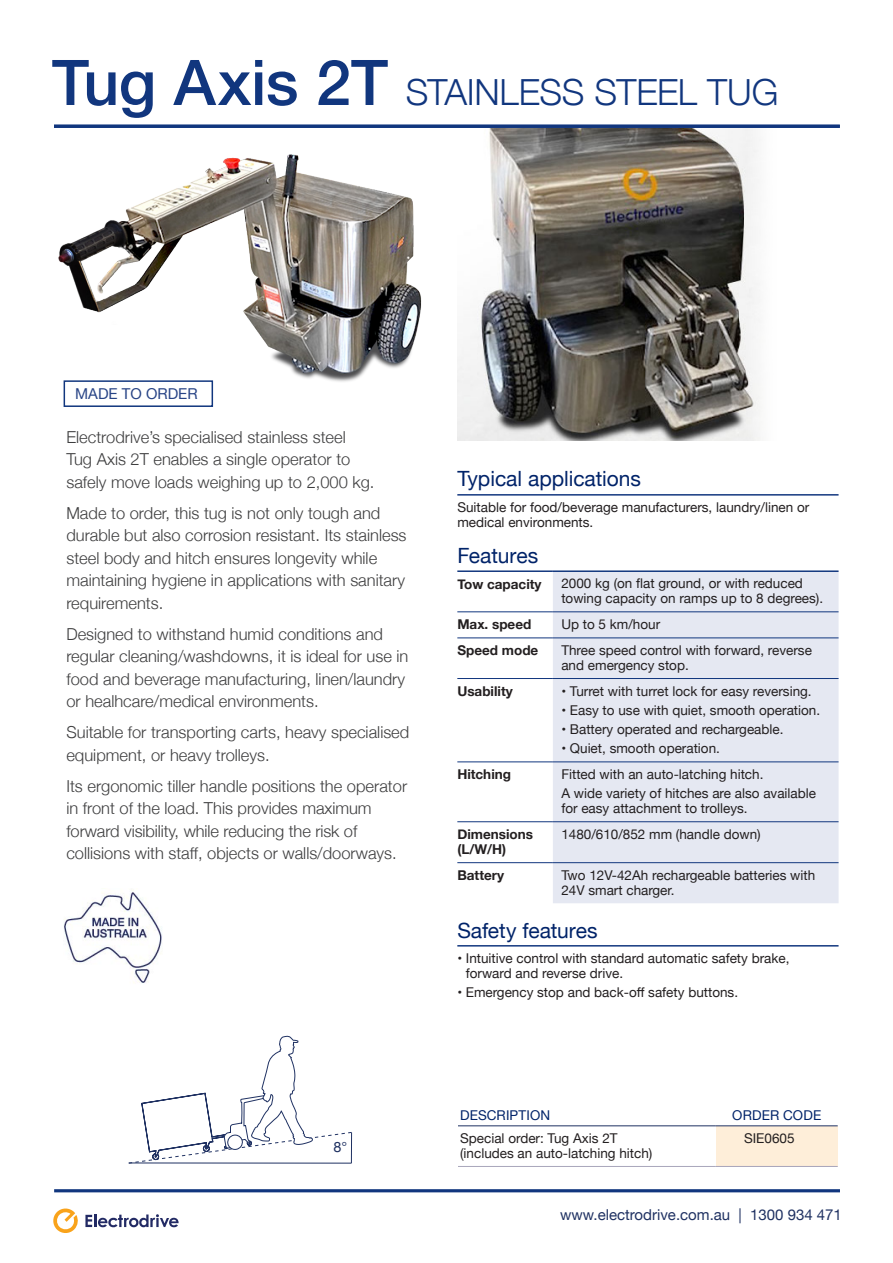
<style>
.page{position:relative;width:893px;height:1263px;background:#fff}
.page>*{position:absolute;margin:0;border:0;box-sizing:border-box;transform-origin:0 0}
.Heading_1{font:300 36px "Helvetica Neue";letter-spacing:-.01em;color:#11367e}
.TH{font:21px "Helvetica Neue";color:#002369}
.intro{font:300 16.5px/22.5px "Helvetica Neue";color:#3e3e3f}
.t1{font:15px "Helvetica Neue";color:#1f3162}
.intro-2{font:15px "Helvetica Neue";color:#284486}
.Bullets{font:14.4px "Helvetica Neue";color:#1f3162}
.TD_body{font:13.5px/15px "Helvetica Neue";color:#231f20}
.Table_Body{font:13.5px/15px "Helvetica Neue";color:#231f20}
.Body_bullets{font:13.5px/15px "Helvetica Neue";color:#231f20}
.TD_body-2{font:700 13.5px/15px "Helvetica Neue";color:#231f20}
.TH_price{font:13.5px "Helvetica Neue";letter-spacing:.01em;color:#002369}
.s1{font-weight:500;font-size:63px}
</style>
<div class="page">
<hr style="left:54px;top:1189px;width:786px;height:3px;background:#11367e">
<svg style="left:53px;top:1208px;width:25px;height:25px"></svg>
<svg style="left:85px;top:1214px;width:94px;height:13px"></svg>
<img style="left:458px;top:128px;width:302px;height:312px">
<hr style="left:457px;top:494px;width:382px;height:2px;background:#11367e">
<div style="left:553px;top:572px;width:285px;height:331px;background:#e5e8f2"></div>
<hr style="left:457px;top:762px;width:96px;height:1px;background:#11367e">
<hr style="left:553px;top:762px;width:285px;height:1px;background:#11367e">
<hr style="left:457px;top:821px;width:96px;height:1px;background:#11367e">
<hr style="left:553px;top:821px;width:285px;height:1px;background:#11367e">
<hr style="left:457px;top:862px;width:96px;height:1px;background:#11367e">
<hr style="left:553px;top:862px;width:285px;height:1px;background:#11367e">
<hr style="left:457px;top:570px;width:96px;height:2px;background:#11367e">
<hr style="left:553px;top:570px;width:285px;height:2px;background:#11367e">
<hr style="left:457px;top:612px;width:96px;height:1px;background:#11367e">
<hr style="left:553px;top:612px;width:285px;height:1px;background:#11367e">
<hr style="left:457px;top:638px;width:96px;height:1px;background:#11367e">
<hr style="left:553px;top:638px;width:285px;height:1px;background:#11367e">
<hr style="left:457px;top:678px;width:96px;height:1px;background:#11367e">
<hr style="left:553px;top:678px;width:285px;height:1px;background:#11367e">
<hr style="left:457px;top:945px;width:382px;height:1px;background:#11367e">
<img style="left:64px;top:890px;width:98px;height:93px">
<svg style="left:128px;top:1035px;width:224px;height:129px"></svg>
<div style="left:716px;top:1126px;width:122px;height:40px;background:#feeed9"></div>
<hr style="left:458px;top:1125px;width:258px;height:1px;background:#1f3162">
<hr style="left:716px;top:1125px;width:122px;height:1px;background:#1f3162">
<hr style="left:458px;top:1166px;width:258px;height:1px;background:#a8a6bb">
<hr style="left:716px;top:1166px;width:122px;height:1px;background:#a8a6bb">
<img style="left:58px;top:154px;width:364px;height:235px">
<div style="left:64px;top:380px;width:149px;height:27px;border:2px solid #11367e"></div>
<hr style="left:54px;top:125px;width:786px;height:3px;background:#11367e">
<p class="Heading_1" style="left:52px;top:63px;width:728px"><span class="s1">Tug Axis 2T</span> STAINLESS STEEL TUG</p>
<p class="intro-2" style="left:75px;top:383px;width:124px">MADE TO ORDER</p>
<p class="intro" style="left:66px;top:424px;width:310px">Electrodrive’s specialised stainless steel<br>Tug Axis 2T enables a single operator to safely move loads weighing up to 2,000 kg.</p>
<p class="intro" style="left:66px;top:500px;width:342px">Made to order, this tug is not only tough and durable but also corrosion resistant. Its stainless steel body and hitch ensures longevity while maintaining hygiene in applications with sanitary requirements.</p>
<p class="intro" style="left:66px;top:621px;width:343px">Designed to withstand humid conditions and regular cleaning/washdowns, it is ideal for use in food and beverage manufacturing, linen/laundry or healhcare/medical environments.</p>
<p class="intro" style="left:66px;top:720px;width:344px">Suitable for transporting carts, heavy specialised equipment, or heavy trolleys.</p>
<p class="intro" style="left:66px;top:773px;width:342px">Its ergonomic tiller handle positions the operator in front of the load. This provides maximum forward visibility, while reducing the risk of collisions with staff, objects or walls/doorways.</p>
<p class="Bullets" style="left:333px;top:1136px;width:15px">8°</p>
<p class="TH" style="left:457px;top:463px;width:185px">Typical applications</p>
<p class="TD_body" style="left:457px;top:500px;width:354px">Suitable for food/beverage manufacturers, laundry/linen or medical environments.</p>
<p class="TH" style="left:457px;top:541px;width:82px">Features</p>
<p class="TD_body-2" style="left:457px;top:577px;width:86px">Tow capacity</p>
<p class="Table_Body" style="left:561px;top:577px;width:263px">2000 kg (on flat ground, or with reduced towing capacity on ramps up to 8 degrees).</p>
<p class="TD_body-2" style="left:457px;top:617px;width:75px">Max. speed</p>
<p class="TD_body" style="left:561px;top:617px;width:100px">Up to 5 km/hour</p>
<p class="TD_body-2" style="left:457px;top:643px;width:82px">Speed mode</p>
<p class="TD_body" style="left:561px;top:643px;width:252px">Three speed control with forward, reverse and emergency stop.</p>
<p class="TD_body-2" style="left:457px;top:684px;width:57px">Usability</p>
<p class="TD_body" style="left:561px;top:684px;width:252px">• Turret with turret lock for easy reversing.</p>
<p class="TD_body" style="left:561px;top:703px;width:260px">• Easy to use with quiet, smooth operation.</p>
<p class="TD_body" style="left:561px;top:723px;width:224px">• Battery operated and rechargeable.</p>
<p class="TD_body" style="left:561px;top:742px;width:160px">• Quiet, smooth operation.</p>
<p class="TD_body-2" style="left:457px;top:767px;width:55px">Hitching</p>
<p class="Body_bullets" style="left:561px;top:767px;width:204px">Fitted with an auto-latching hitch.</p>
<p class="Body_bullets" style="left:561px;top:787px;width:256px">A wide variety of hitches are also available for easy attachment to trolleys.</p>
<p class="TD_body-2" style="left:457px;top:827px;width:77px">Dimensions (L/W/H)</p>
<p class="TD_body" style="left:561px;top:827px;width:201px">1480/610/852 mm (handle down)</p>
<p class="TD_body-2" style="left:457px;top:868px;width:48px">Battery</p>
<p class="TD_body" style="left:561px;top:868px;width:255px">Two 12V-42Ah rechargeable batteries with<br>24V smart charger.</p>
<p class="TH" style="left:457px;top:915px;width:142px">Safety features</p>
<p class="TD_body" style="left:466px;top:951px;width:325px;text-indent:-9px">• Intuitive control with standard automatic safety brake, forward and reverse drive.</p>
<p class="TD_body" style="left:457px;top:986px;width:282px">• Emergency stop and back-off safety buttons.</p>
<p class="TH_price" style="left:460px;top:1106px;width:92px">DESCRIPTION</p>
<p class="TH_price" style="left:732px;top:1106px;width:91px">ORDER CODE</p>
<p class="Table_Body" style="left:460px;top:1131px;width:194px">Special order: Tug Axis 2T (includes an auto-latching hitch)</p>
<p class="Table_Body" style="left:744px;top:1131px;width:52px">SIE0605</p>
<p class="t1" style="left:560px;top:1204px;width:283px">www.electrodrive.com.au | 1300 934 471</p>
</div>
